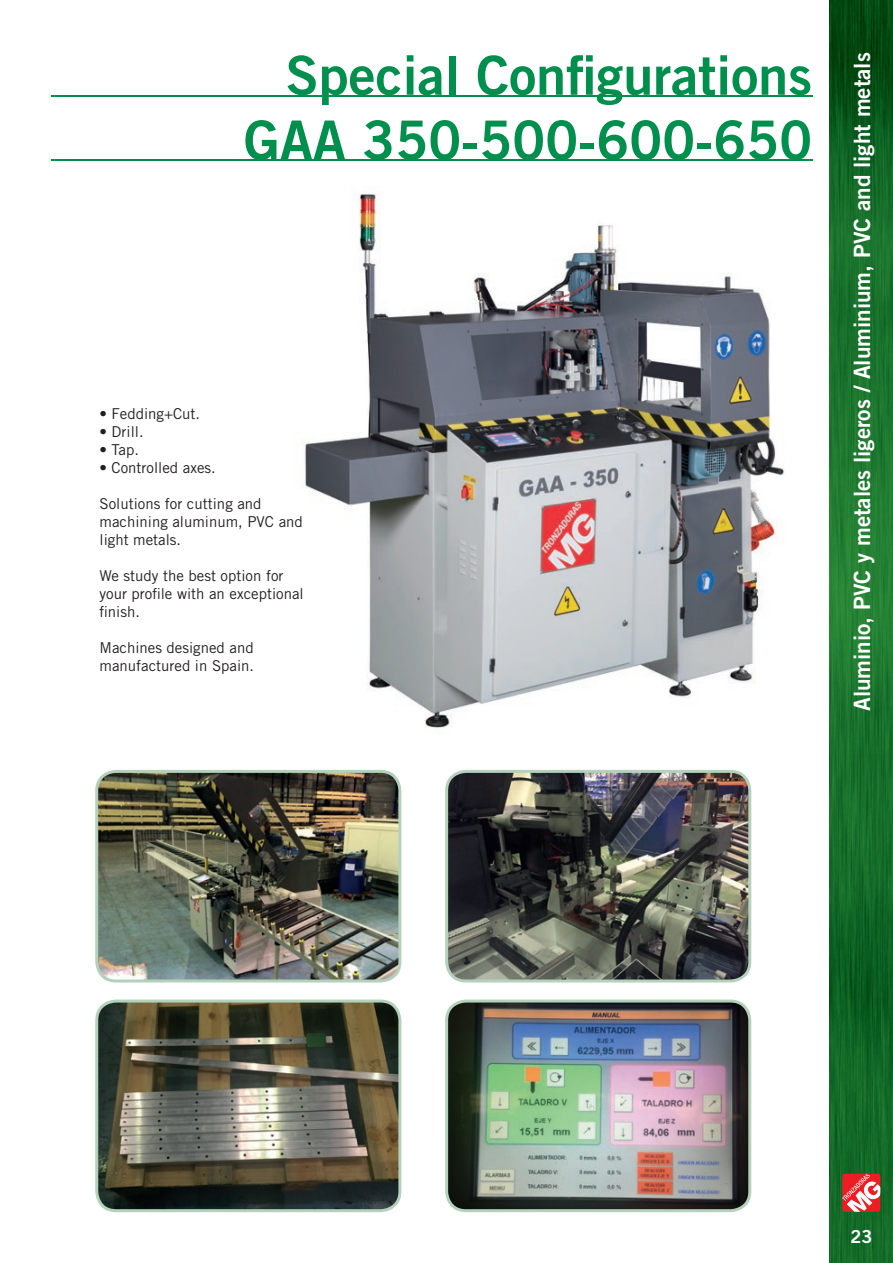
<style>
.page{position:relative;width:893px;height:1263px;background:#fff}
.page>*{position:absolute;margin:0;border:0;box-sizing:border-box;transform-origin:0 0}
.t1{font:54px/64.8px "Trade Gothic Bold Two";color:#008f4d;text-align:right}
.t2{font:22.5px "Trade Gothic Bold Two";color:#fff}
.t3{font:18px "Trade Gothic Bold Two";color:#fff}
.t4{font:15px/18px "Trade Gothic";color:#231f20}
</style>
<div class="page">
<img style="left:829px;top:0;width:64px;height:1263px">
<svg style="left:842px;top:1174px;width:38px;height:38px"></svg>
<img style="left:301px;top:194px;width:484px;height:535px">
<hr style="left:51px;top:95px;width:761px;height:1px;background:#008f4d">
<hr style="left:51px;top:160px;width:761px;height:1px;background:#008f4d">
<img style="left:95px;top:770px;width:306px;height:212px">
<img style="left:445px;top:770px;width:306px;height:212px">
<svg style="left:95px;top:999px;width:306px;height:213px;background:#5f5e4e"></svg>
<img style="left:445px;top:999px;width:306px;height:213px">
<h1 class="t1" style="left:244px;top:42px;width:570px">Special Configurations<br>GAA 350-500-600-650</h1>
<p class="t4" style="left:99px;top:404px;width:102px">• Fedding+Cut.</p>
<p class="t4" style="left:99px;top:422px;width:46px">• Drill.</p>
<p class="t4" style="left:99px;top:440px;width:41px">• Tap.</p>
<p class="t4" style="left:99px;top:458px;width:118px">• Controlled axes.</p>
<p class="t4" style="left:99px;top:494px;width:205px">Solutions for cutting and machining aluminum, PVC and light metals.</p>
<p class="t4" style="left:99px;top:566px;width:206px">We study the best option for your profile with an exceptional finish.</p>
<p class="t4" style="left:99px;top:638px;width:156px">Machines designed and manufactured in Spain.</p>
<h2 class="t2" style="left:848px;top:711px;width:660px;rotate:-90deg">Aluminio, PVC y metales ligeros / Aluminium, PVC and light metals</h2>
<p class="t3" style="left:850px;top:1226px;width:23px">23</p>
</div>
